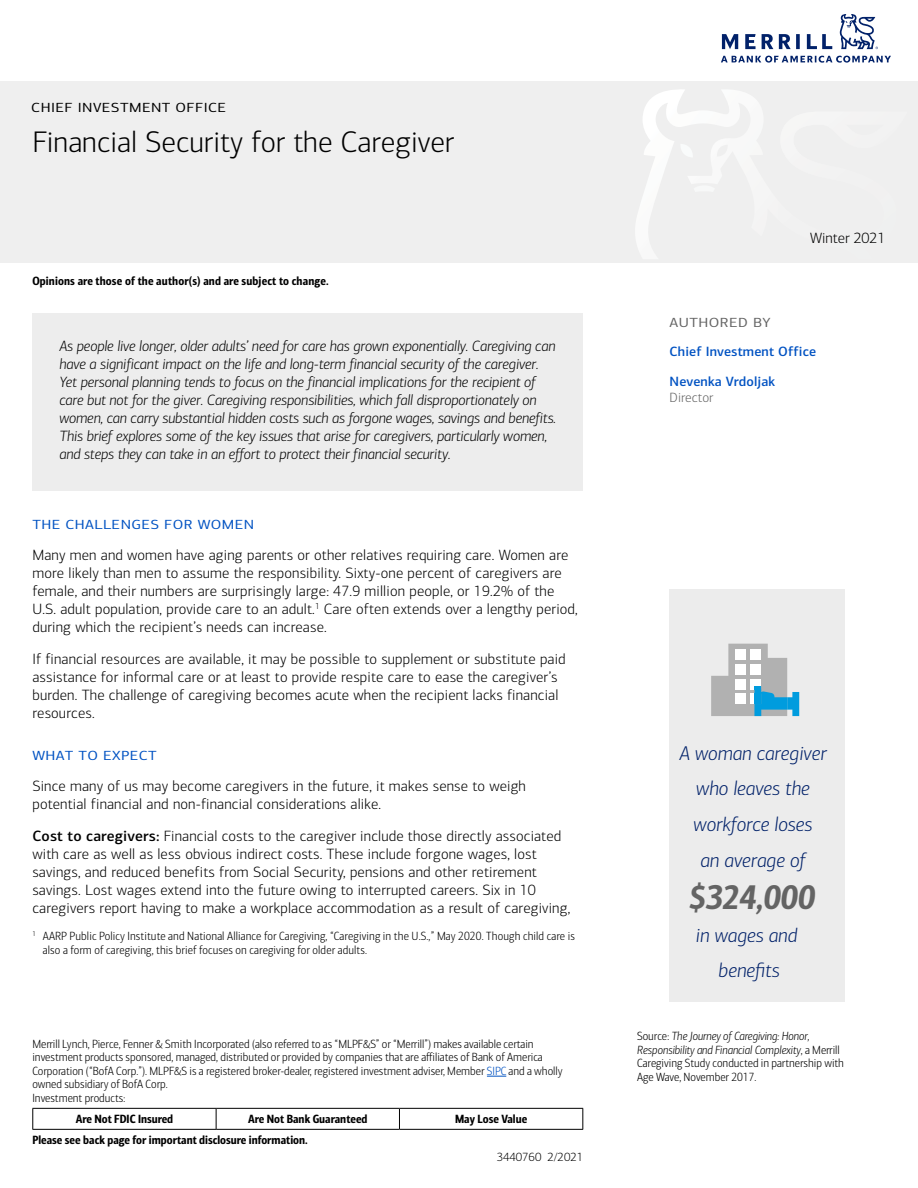
<style>
.page{position:relative;width:918px;height:1188px;background:#fff}
.page>*{position:absolute;margin:0;border:0;box-sizing:border-box;transform-origin:0 0}
.t1{font:italic 34.35px "Connections Cond Bld";letter-spacing:-.005em;color:#646464}
.t2{font:300 30px "Connections";color:#000}
.t3{font:italic 300 20.1px/35.8px "Connections";letter-spacing:-.005em;color:#012169;text-align:center}
.BODY{font:300 15px/18px "Connections";letter-spacing:.01em;color:#000}
.BODY-2{font:italic 300 15px/18px "Connections";letter-spacing:-.01em;color:#000}
.BODY__run-in_bold{font:300 15px/18px "Connections";letter-spacing:.01em;color:#000}
.Author_name_SIDEBAR{font:500 13.5px "Connections";letter-spacing:.01em;color:#0052c2}
.Author_Description_S{font:300 13.5px "Connections";color:#646464}
.t4{font:13.35px "Connections";letter-spacing:.03em;color:#0052c2;scale:1.14 1}
.t5{font:13.35px "Connections";letter-spacing:.03em;color:#000;scale:1.14 1}
.H1_SIDEBAR{font:13.35px "Connections";letter-spacing:.03em;color:#646464;scale:1.14 1}
.Body_Footnote{font:300 12px/13.5px "Connections Cond";color:#000}
.t6{font:12px "Connections Cond Bld";color:#000}
.Exhibit_Source{font:300 12px/13.5px "Connections Cond";color:#000}
.t7{font:300 12px "Connections";color:#000}
.s1{font-weight:500}
.s2{color:#0052c2}
.s3{font-style:italic}
</style>
<div class="page">
<div style="left:0;top:81px;width:918px;height:181px;background:#efefef"></div>
<svg style="left:636px;top:89px;width:120px;height:159px"></svg>
<svg style="left:680px;top:144px;width:13px;height:14px"></svg>
<svg style="left:694px;top:184px;width:21px;height:8px"></svg>
<svg style="left:721px;top:56px;width:170px;height:7px"></svg>
<svg style="left:722px;top:34px;width:110px;height:15px"></svg>
<svg style="left:839px;top:14px;width:39px;height:35px"></svg>
<svg style="left:487px;top:1076px;width:19px;height:1px"></svg>
<hr style="left:32px;top:1108px;width:184px;height:1px;background:#000">
<svg style="left:32px;top:1109px;width:1px;height:20px"></svg>
<hr style="left:216px;top:1108px;width:183px;height:1px;background:#000">
<svg style="left:216px;top:1109px;width:1px;height:20px"></svg>
<hr style="left:399px;top:1108px;width:184px;height:1px;background:#000">
<svg style="left:399px;top:1109px;width:1px;height:20px"></svg>
<svg style="left:582px;top:1109px;width:1px;height:20px"></svg>
<hr style="left:32px;top:1129px;width:184px;height:1px;background:#000">
<hr style="left:216px;top:1129px;width:183px;height:1px;background:#000">
<hr style="left:399px;top:1129px;width:184px;height:1px;background:#000">
<div style="left:669px;top:590px;width:175px;height:412px;background:#ececec"></div>
<svg style="left:711px;top:644px;width:88px;height:72px"></svg>
<div style="left:754px;top:694px;width:7px;height:10px;background:#009cde"></div>
<div style="left:32px;top:313px;width:551px;height:177px;background:#ededed"></div>
<p class="t5" style="left:31px;top:100px;width:172px">CHIEF INVESTMENT OFFICE</p>
<h2 class="t2" style="left:32px;top:125px;width:423px">Financial Security for the Caregiver</h2>
<p class="t6" style="left:32px;top:274px;width:298px">Opinions are those of the author(s) and are subject to change.</p>
<p class="BODY-2" style="left:59px;top:337px;width:498px">As people live longer, older adults’ need for care has grown exponentially. Caregiving can have a significant impact on the life and long-term financial security of the caregiver.<br>Yet personal planning tends to focus on the financial implications for the recipient of care but not for the giver. Caregiving responsibilities, which fall disproportionately on women, can carry substantial hidden costs such as forgone wages, savings and benefits.<br>This brief explores some of the key issues that arise for caregivers, particularly women, and steps they can take in an effort to protect their financial security.</p>
<h1 class="t4" style="left:32px;top:516px;width:196px">THE CHALLENGES FOR WOMEN</h1>
<p class="BODY" style="left:32px;top:546px;width:547px">Many men and women have aging parents or other relatives requiring care. Women are more likely than men to assume the responsibility. Sixty-one percent of caregivers are female, and their numbers are surprisingly large: 47.9 million people, or 19.2% of the U.S. adult population, provide care to an adult.<sup>1</sup> Care often extends over a lengthy period, during which the recipient’s needs can increase.</p>
<p class="BODY" style="left:32px;top:650px;width:535px">If financial resources are available, it may be possible to supplement or substitute paid assistance for informal care or at least to provide respite care to ease the caregiver’s burden. The challenge of caregiving becomes acute when the recipient lacks financial resources.</p>
<h1 class="t4" style="left:32px;top:747px;width:111px">WHAT TO EXPECT</h1>
<p class="BODY" style="left:32px;top:777px;width:495px">Since many of us may become caregivers in the future, it makes sense to weigh potential financial and non-financial considerations alike.</p>
<p class="BODY__run-in_bold" style="left:32px;top:827px;width:539px"><span class="s1">Cost to caregivers:</span> Financial costs to the caregiver include those directly associated with care as well as less obvious indirect costs. These include forgone wages, lost savings, and reduced benefits from Social Security, pensions and other retirement savings. Lost wages extend into the future owing to interrupted careers. Six in 10 caregivers report having to make a workplace accommodation as a result of caregiving,</p>
<p class="Body_Footnote" style="left:43px;top:930px;width:534px;text-indent:-10px"><sup>1</sup> AARP Public Policy Institute and National Alliance for Caregiving, “Caregiving in the U.S.,” May 2020. Though child care is also a form of caregiving, this brief focuses on caregiving for older adults.</p>
<p class="Body_Footnote" style="left:32px;top:1037px;width:532px">Merrill Lynch, Pierce, Fenner &amp; Smith Incorporated (also referred to as “MLPF&amp;S” or “Merrill”) makes available certain investment products sponsored, managed, distributed or provided by companies that are affiliates of Bank of America Corporation (“BofA Corp.”). MLPF&amp;S is a registered broker-dealer, registered investment adviser, Member <span class="s2">SIPC</span> and a wholly owned subsidiary of BofA Corp.<br>Investment products:</p>
<p class="t6" style="left:76px;top:1112px;width:99px">Are Not FDIC Insured</p>
<p class="t6" style="left:248px;top:1112px;width:121px">Are Not Bank Guaranteed</p>
<p class="t6" style="left:455px;top:1112px;width:74px">May Lose Value</p>
<p class="t6" style="left:32px;top:1133px;width:277px">Please see back page for important disclosure information.</p>
<p class="t7" style="left:497px;top:1150px;width:88px">3440760 2/2021</p>
<p class="BODY__run-in_bold" style="left:810px;top:229px;width:77px">Winter 2021</p>
<p class="H1_SIDEBAR" style="left:670px;top:314px;width:90px">AUTHORED BY</p>
<p class="Author_name_SIDEBAR" style="left:670px;top:343px;width:148px">Chief Investment Office</p>
<p class="Author_name_SIDEBAR" style="left:670px;top:373px;width:107px">Nevenka Vrdoljak</p>
<p class="Author_Description_S" style="left:670px;top:390px;width:45px">Director</p>
<p class="t3" style="left:679px;top:735px;width:149px">A woman caregiver who leaves the workforce loses<br>an average of</p>
<p class="t1" style="left:689px;top:877px;width:128px">$324,000</p>
<p class="t3" style="left:696px;top:917px;width:103px">in wages and benefits</p>
<p class="Exhibit_Source" style="left:637px;top:1030px;width:208px">Source: <span class="s3">The Journey of Caregiving: Honor, Responsibility and Financial Complexity</span>, a Merrill Caregiving Study conducted in partnership with Age Wave, November 2017.</p>
</div>
